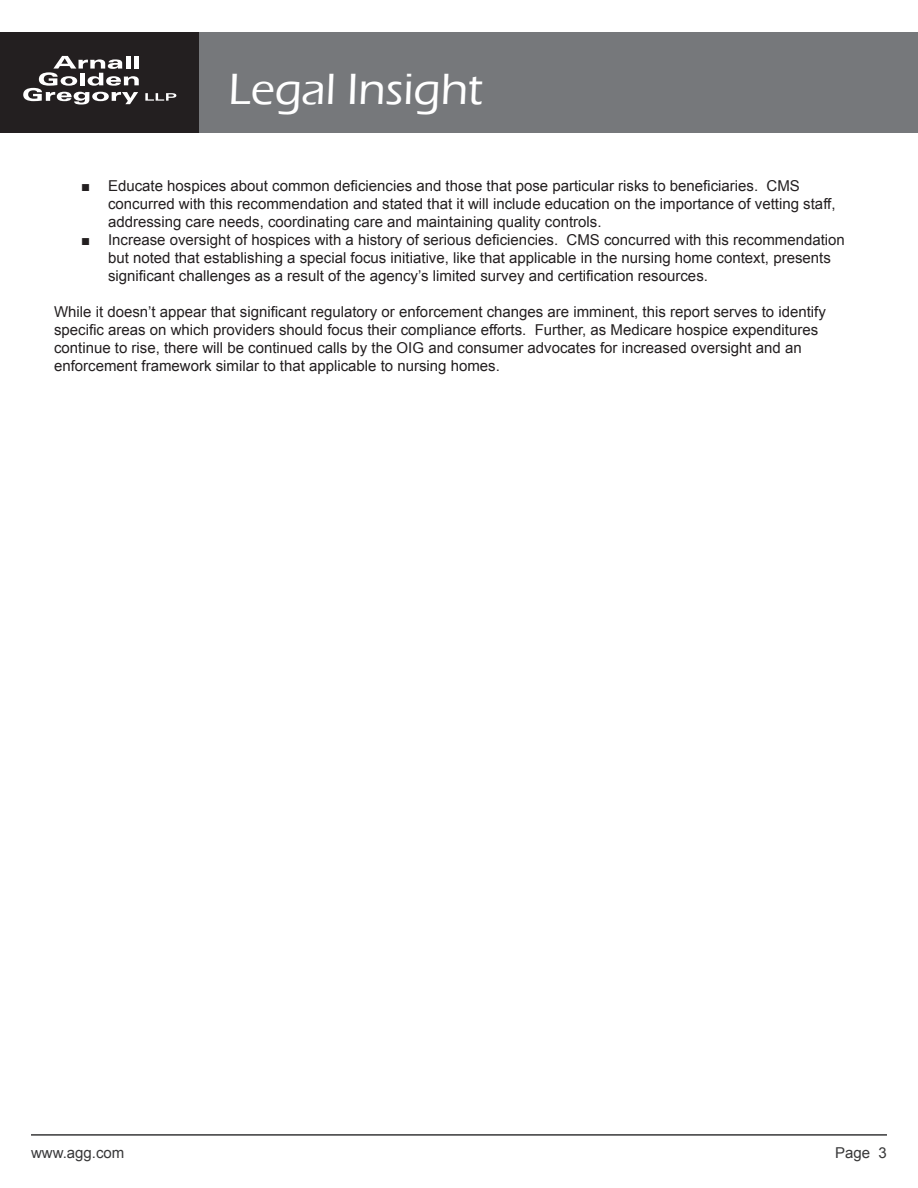
<style>
.page{position:relative;width:918px;height:1188px;background:#fff}
.page>*{position:absolute;margin:0;border:0;box-sizing:border-box;transform-origin:0 0}
.t1{font:500 45px "Eras ITC";color:#fff}
.t2{font:15px/18px "Arial";color:#231f20}
.t3{font:15px "Arial";color:#383839}
</style>
<div class="page">
<div style="left:0;top:32px;width:200px;height:101px;background:#231f20"></div>
<svg style="left:23px;top:56px;width:116px;height:49px"></svg>
<svg style="left:145px;top:93px;width:31px;height:8px"></svg>
<div style="left:200px;top:32px;width:718px;height:101px;background:#76787b"></div>
<hr style="left:31px;top:1134px;width:856px;height:2px;background:#383839">
<h1 class="t1" style="left:229px;top:64px;width:256px">Legal Insight</h1>
<p class="t2" style="left:108px;top:177px;width:729px;text-indent:-27px">■ Educate hospices about common deficiencies and those that pose particular risks to beneficiaries. CMS concurred with this recommendation and stated that it will include education on the importance of vetting staff, addressing care needs, coordinating care and maintaining quality controls.</p>
<p class="t2" style="left:108px;top:231px;width:738px;text-indent:-27px">■ Increase oversight of hospices with a history of serious deficiencies. CMS concurred with this recommendation but noted that establishing a special focus initiative, like that applicable in the nursing home context, presents significant challenges as a result of the agency’s limited survey and certification resources.</p>
<p class="t2" style="left:54px;top:303px;width:773px">While it doesn’t appear that significant regulatory or enforcement changes are imminent, this report serves to identify specific areas on which providers should focus their compliance efforts. Further, as Medicare hospice expenditures continue to rise, there will be continued calls by the OIG and consumer advocates for increased oversight and an enforcement framework similar to that applicable to nursing homes.</p>
<p class="t3" style="left:31px;top:1142px;width:95px">www.agg.com</p>
<p class="t3" style="left:835px;top:1142px;width:53px">Page 3</p>
</div>
